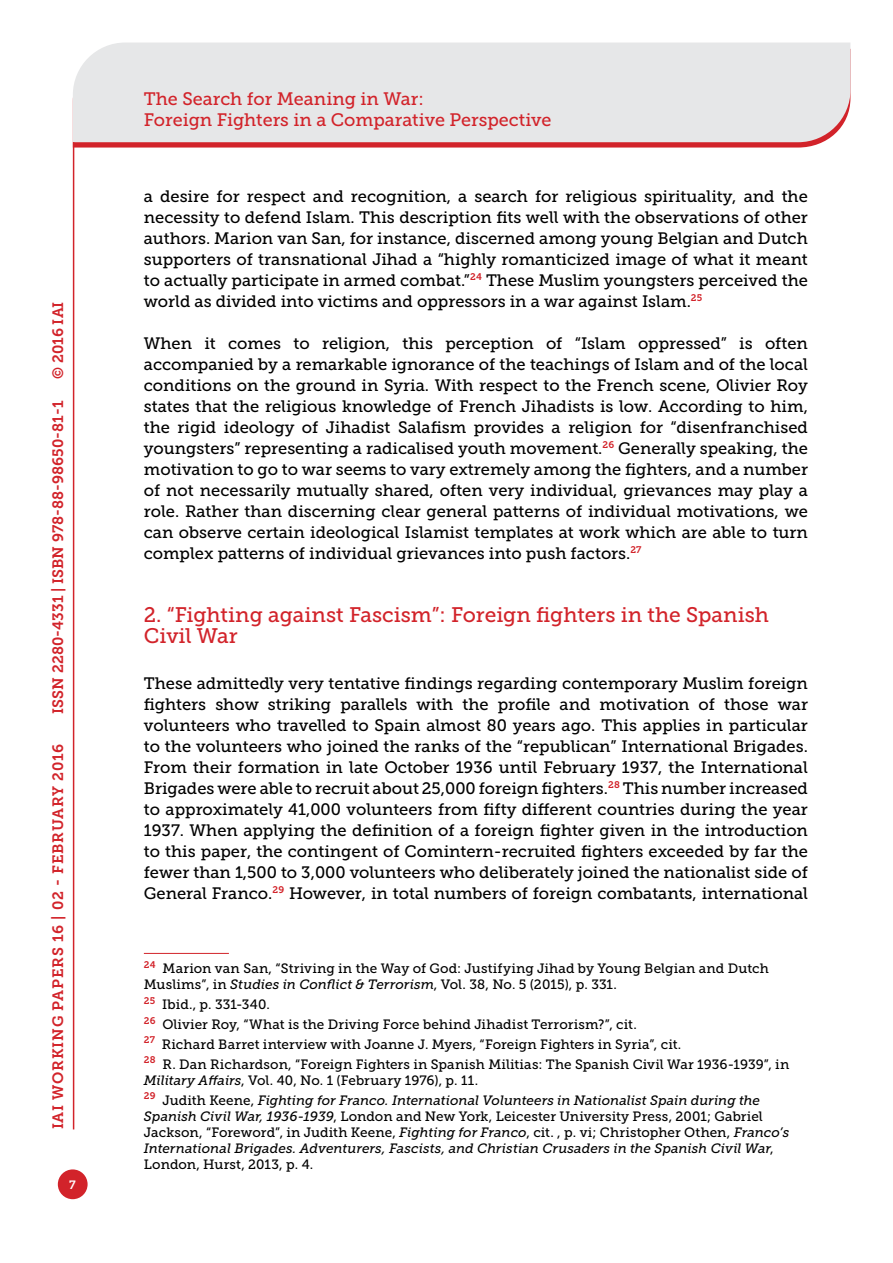
<style>
.page{position:relative;width:893px;height:1263px;background:#fff}
.page>*{position:absolute;margin:0;border:0;box-sizing:border-box;transform-origin:0 0}
.t1{font:21px/21px "Museo Slab 500";color:#d2232a}
.t2{font:18px/21.6px "Museo Slab 500";color:#d2232a}
.t3{font:16.5px/21px "Museo Slab 500";color:#000;text-align:justify}
.t4{font:15px "Museo Slab 700";letter-spacing:.005em;color:#d2232a}
.t5{font:15px "Museo Slab 700";letter-spacing:.05em;color:#d2232a}
.t6{font:13.5px/16.2px "Museo Slab 500";letter-spacing:.01em;color:#000}
.t7{font:italic 13.5px/19.8px "Museo Slab 500";letter-spacing:-.005em;color:#000}
.t8{font:12px "Museo Slab 700";color:#fff}
.s1{font-style:italic}
.s2{font-style:normal}
</style>
<div class="page">
<svg style="left:74px;top:142px;width:749px;height:6px;background:#d63d43"></svg>
<div style="left:73px;top:43px;width:777px;height:99px;background:#e6e7e8"></div>
<div style="left:58px;top:1169px;width:30px;height:30px;background:#d2232a;border-radius:50%"></div>
<hr style="left:73px;top:142px;width:1px;height:987px;background:#d2232a">
<hr style="left:144px;top:953px;width:85px;height:1px;background:#d2232a">
<p class="t4" style="left:50px;top:379px;width:79px;rotate:-90deg">© 2016 IAI</p>
<p class="t4" style="left:49px;top:713px;width:314px;rotate:-90deg">ISSN 2280-4331 | ISBN 978-88-98650-81-1</p>
<p class="t5" style="left:50px;top:1129px;width:387px;rotate:-90deg">IAI WORKING PAPERS 16 | 02 - FEBRUARY 2016</p>
<p class="t8" style="left:69px;top:1178px;width:8px">7</p>
<p class="t2" style="left:144px;top:88px;width:409px">The Search for Meaning in War:<br>Foreign Fighters in a Comparative Perspective</p>
<p class="t3" style="left:144px;top:186px;width:666px">a desire for respect and recognition, a search for religious spirituality, and the necessity to defend Islam. This description fits well with the observations of other authors. Marion van San, for instance, discerned among young Belgian and Dutch supporters of transnational Jihad a “highly romanticized image of what it meant to actually participate in armed combat.”<sup>24</sup> These Muslim youngsters perceived the world as divided into victims and oppressors in a war against Islam.<sup>25</sup></p>
<p class="t3" style="left:144px;top:333px;width:666px">When it comes to religion, this perception of “Islam oppressed” is often accompanied by a remarkable ignorance of the teachings of Islam and of the local conditions on the ground in Syria. With respect to the French scene, Olivier Roy states that the religious knowledge of French Jihadists is low. According to him, the rigid ideology of Jihadist Salafism provides a religion for “disenfranchised youngsters” representing a radicalised youth movement.<sup>26</sup> Generally speaking, the motivation to go to war seems to vary extremely among the fighters, and a number of not necessarily mutually shared, often very individual, grievances may play a role. Rather than discerning clear general patterns of individual motivations, we can observe certain ideological Islamist templates at work which are able to turn complex patterns of individual grievances into push factors.<sup>27</sup></p>
<p class="t1" style="left:144px;top:604px;width:627px">2. “Fighting against Fascism”: Foreign fighters in the Spanish<br>Civil War</p>
<p class="t3" style="left:144px;top:673px;width:666px">These admittedly very tentative findings regarding contemporary Muslim foreign fighters show striking parallels with the profile and motivation of those war volunteers who travelled to Spain almost 80 years ago. This applies in particular to the volunteers who joined the ranks of the “republican” International Brigades.<br>From their formation in late October 1936 until February 1937, the International Brigades were able to recruit about 25,000 foreign fighters.<sup>28</sup> This number increased to approximately 41,000 volunteers from fifty different countries during the year 1937. When applying the definition of a foreign fighter given in the introduction to this paper, the contingent of Comintern-recruited fighters exceeded by far the fewer than 1,500 to 3,000 volunteers who deliberately joined the nationalist side of General Franco.<sup>29</sup> However, in total numbers of foreign combatants, international</p>
<p class="t6" style="left:144px;top:960px;width:627px"><sup>24</sup> Marion van San, “Striving in the Way of God: Justifying Jihad by Young Belgian and Dutch<br>Muslims”, in <span class="s1">Studies in Conflict &amp; Terrorism</span>, Vol. 38, No. 5 (2015), p. 331.</p>
<p class="t6" style="left:144px;top:995px;width:647px;line-height:19.8px"><sup>25</sup> Ibid., p. 331-340.<br><sup>26</sup> Olivier Roy, “What is the Driving Force behind Jihadist Terrorism?”, cit.<br><sup>27</sup> Richard Barret interview with Joanne J. Myers, “Foreign Fighters in Syria”, cit.<br><sup>28</sup> R. Dan Richardson, “Foreign Fighters in Spanish Militias: The Spanish Civil War 1936-1939”, in</p>
<p class="t7" style="left:144px;top:1070px;width:618px">Military Affairs<span class="s2">, Vol. 40, No. 1 (February 1976), p. 11.<br></span><sup>29</sup> <span class="s2">Judith Keene,</span> Fighting for Franco. International Volunteers in Nationalist Spain during the</p>
<p class="t6" style="left:144px;top:1108px;width:647px"><span class="s1">Spanish Civil War, 1936-1939</span>, London and New York, Leicester University Press, 2001; Gabriel Jackson, “Foreword”, in Judith Keene, <span class="s1">Fighting for Franco</span>, cit. , p. vi; Christopher Othen, <span class="s1">Franco’s International Brigades. Adventurers, Fascists, and Christian Crusaders in the Spanish Civil War</span>, London, Hurst, 2013, p. 4.</p>
</div>
